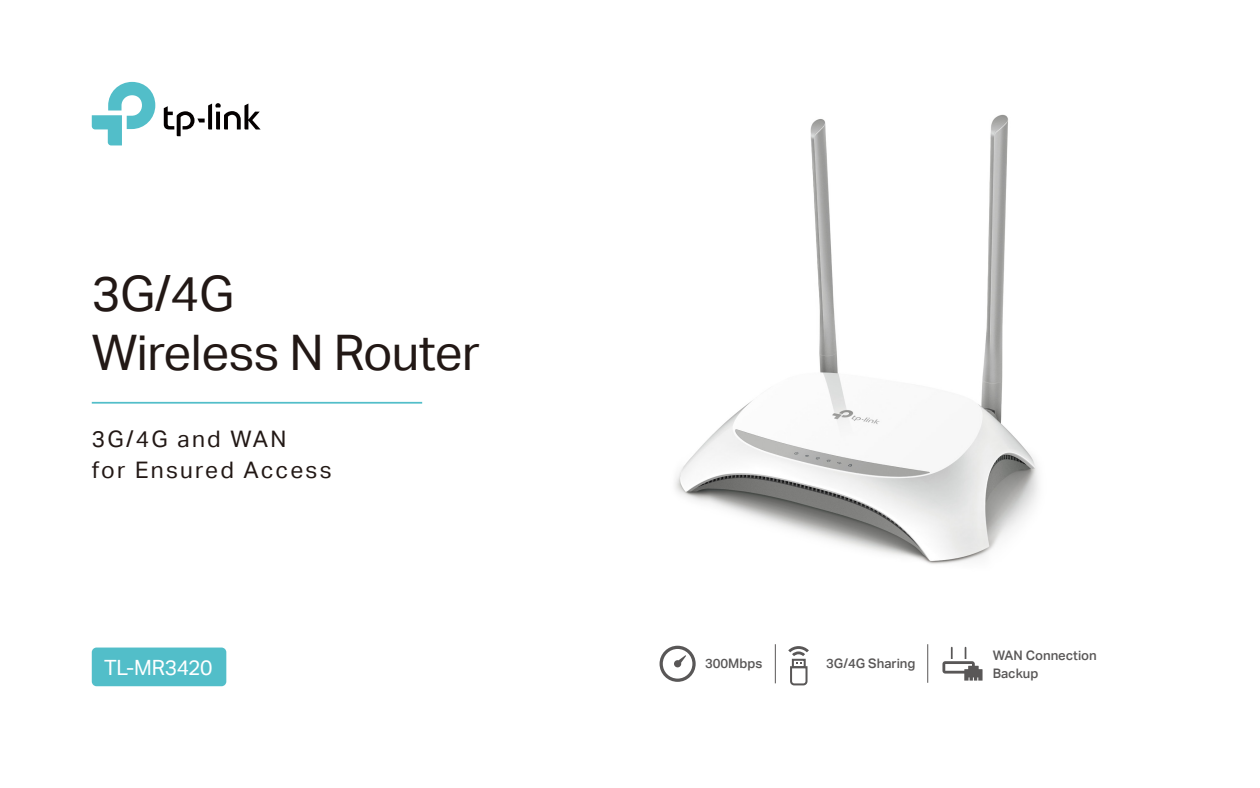
<style>
.page{position:relative;width:1260px;height:788px;background:#fff}
.page>*{position:absolute;margin:0;border:0;box-sizing:border-box;transform-origin:0 0}
.t1{font:49px/58.6px "TP Link Aktiv Regular";letter-spacing:-.01em;color:#221815}
.t2{font:22.75px/30.9px "TP Link Aktiv Regular";letter-spacing:.1em;color:#221815}
.t3{font:21px "TP Link Aktiv Regular";letter-spacing:-.015em;color:#fff}
.t4{font:13.12px/17.5px "TP Link Aktiv Medium";color:#595757}
</style>
<div class="page">
<img style="left:675px;top:114px;width:364px;height:450px">
<svg style="left:92px;top:82px;width:63px;height:63px"></svg>
<svg style="left:164px;top:103px;width:97px;height:33px"></svg>
<hr style="left:92px;top:402px;width:330px;height:1px;background:#52bec9">
<div style="left:92px;top:647px;width:134px;height:39px;background:#52bec9;border-radius:5px"></div>
<hr style="left:775px;top:644px;width:1px;height:39px;background:#595757">
<svg style="left:660px;top:645px;width:36px;height:36px"></svg>
<hr style="left:927px;top:644px;width:1px;height:38px;background:#595757">
<svg style="left:788px;top:646px;width:21px;height:40px"></svg>
<svg style="left:942px;top:647px;width:41px;height:34px"></svg>
<h1 class="t1" style="left:92px;top:268px;width:390px">3G/4G<br>Wireless N Router</h1>
<h2 class="t2" style="left:92px;top:426px;width:241px">3G/4G and WAN<br>for Ensured Access</h2>
<h3 class="t3" style="left:104px;top:659px;width:110px">TL-MR3420</h3>
<p class="t4" style="left:705px;top:655px;width:59px">300Mbps</p>
<p class="t4" style="left:826px;top:655px;width:91px">3G/4G Sharing</p>
<p class="t4" style="left:993px;top:647px;width:106px">WAN Connection<br>Backup</p>
</div>
